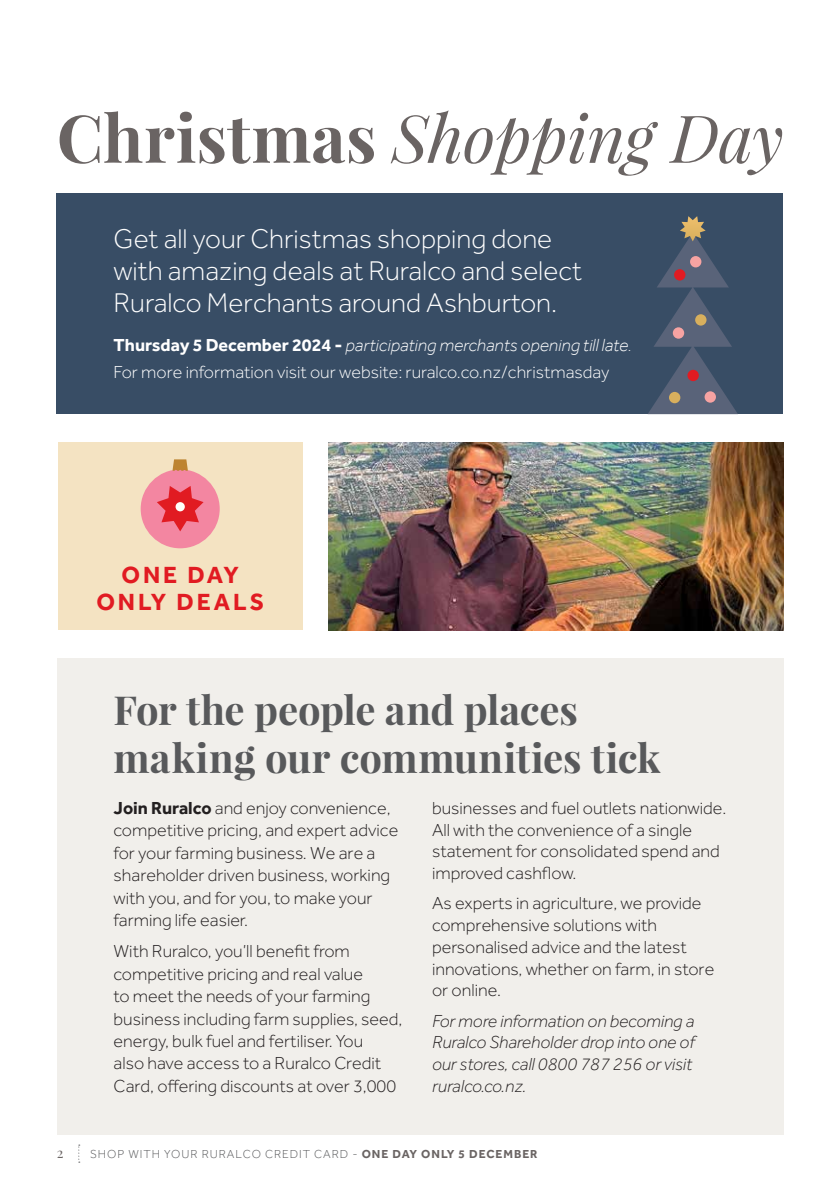
<style>
.page{position:relative;width:840px;height:1191px;background:#fff}
.page>*{position:absolute;margin:0;border:0;box-sizing:border-box;transform-origin:0 0}
.t1{font:italic 66px "Playfair Display";letter-spacing:-.005em;color:#6a6463}
.t2{font:700 40px/48px "Playfair Display";letter-spacing:-.005em;color:#58595b}
.t3{font:300 28px/32px "Effra";color:#fff}
.t4{font:700 24.2px/26.4px "Effra";letter-spacing:.12em;color:#e11b22;text-align:center}
.t5{font:300 18px/22.4px "Effra";color:#231f20}
.t6{font:300 18px/27.2px "Effra";color:#fff}
.t7{font:italic 300 18px/21.8px "Effra";color:#231f20}
.t8{font:14px "Playfair Display";color:#6a6463}
.t9{font:300 12px "Effra";letter-spacing:.08em;color:#58595b}
.s1{font-weight:700;font-style:normal}
.s2{font-weight:700}
.s3{font-style:italic}
.s4{font-weight:700;color:#6a6463}
</style>
<div class="page">
<svg style="left:78px;top:1144px;width:2px;height:18px"></svg>
<div style="left:57px;top:194px;width:725px;height:220px;background:#384d65"></div>
<div style="left:57px;top:658px;width:725px;height:476px;background:#f1efeb"></div>
<img style="left:328px;top:442px;width:454px;height:188px">
<div style="left:58px;top:442px;width:244px;height:188px;background:#f4e3c2"></div>
<div style="left:141px;top:469px;width:78px;height:79px;background:#f386a1;border-radius:50%"></div>
<svg style="left:157px;top:486px;width:46px;height:45px"></svg>
<div style="left:175px;top:502px;width:10px;height:9px;background:#fffffb;border-radius:50%"></div>
<svg style="left:172px;top:459px;width:16px;height:12px"></svg>
<svg style="left:648px;top:216px;width:89px;height:198px"></svg>
<div style="left:673px;top:269px;width:12px;height:11px;background:#e11b22;border-radius:50%"></div>
<div style="left:689px;top:256px;width:12px;height:11px;background:#f7a3a2;border-radius:50%"></div>
<div style="left:694px;top:314px;width:12px;height:11px;background:#d8af5d;border-radius:50%"></div>
<div style="left:672px;top:327px;width:11px;height:12px;background:#f7a3a2;border-radius:50%"></div>
<div style="left:687px;top:370px;width:11px;height:11px;background:#e11b22;border-radius:50%"></div>
<div style="left:668px;top:392px;width:12px;height:11px;background:#d8af5d;border-radius:50%"></div>
<div style="left:704px;top:391px;width:11px;height:12px;background:#f7a3a2;border-radius:50%"></div>
<h1 class="t1" style="left:57px;top:94px;width:728px"><span class="s1">Christmas</span> Shopping Day</h1>
<h3 class="t3" style="left:113px;top:223px;width:470px">Get all your Christmas shopping done with amazing deals at Ruralco and select<br>Ruralco Merchants around Ashburton.</h3>
<p class="t6" style="left:113px;top:331px;width:519px"><span class="s2">Thursday 5 December 2024 -</span> <span class="s3">participating merchants opening till late.<br></span>For more information visit our website: ruralco.co.nz/christmasday</p>
<h3 class="t4" style="left:96px;top:561px;width:169px">ONE DAY<br>ONLY DEALS</h3>
<h2 class="t2" style="left:113px;top:686px;width:548px">For the people and places making our communities tick</h2>
<p class="t5" style="left:113px;top:796px;width:286px"><span class="s2">Join Ruralco</span> and enjoy convenience, competitive pricing, and expert advice for your farming business. We are a shareholder driven business, working with you, and for you, to make your farming life easier.</p>
<p class="t5" style="left:113px;top:940px;width:290px">With Ruralco, you’ll benefit from competitive pricing and real value<br>to meet the needs of your farming business including farm supplies, seed, energy, bulk fuel and fertiliser. You<br>also have access to a Ruralco Credit Card, offering discounts at over 3,000</p>
<p class="t5" style="left:432px;top:797px;width:296px;line-height:21.8px">businesses and fuel outlets nationwide.<br>All with the convenience of a single statement for consolidated spend and improved cashflow.</p>
<p class="t5" style="left:432px;top:892px;width:283px;line-height:21.8px">As experts in agriculture, we provide comprehensive solutions with personalised advice and the latest innovations, whether on farm, in store or online.</p>
<p class="t7" style="left:432px;top:1009px;width:264px">For more information on becoming a<br>Ruralco Shareholder drop into one of our stores, call 0800 787 256 or visit ruralco.co.nz.</p>
<p class="t8" style="left:57px;top:1144px;width:8px">2</p>
<p class="t9" style="left:90px;top:1146px;width:448px">SHOP WITH YOUR RURALCO CREDIT CARD - <span class="s4">ONE DAY ONLY 5 DECEMBER</span></p>
</div>
